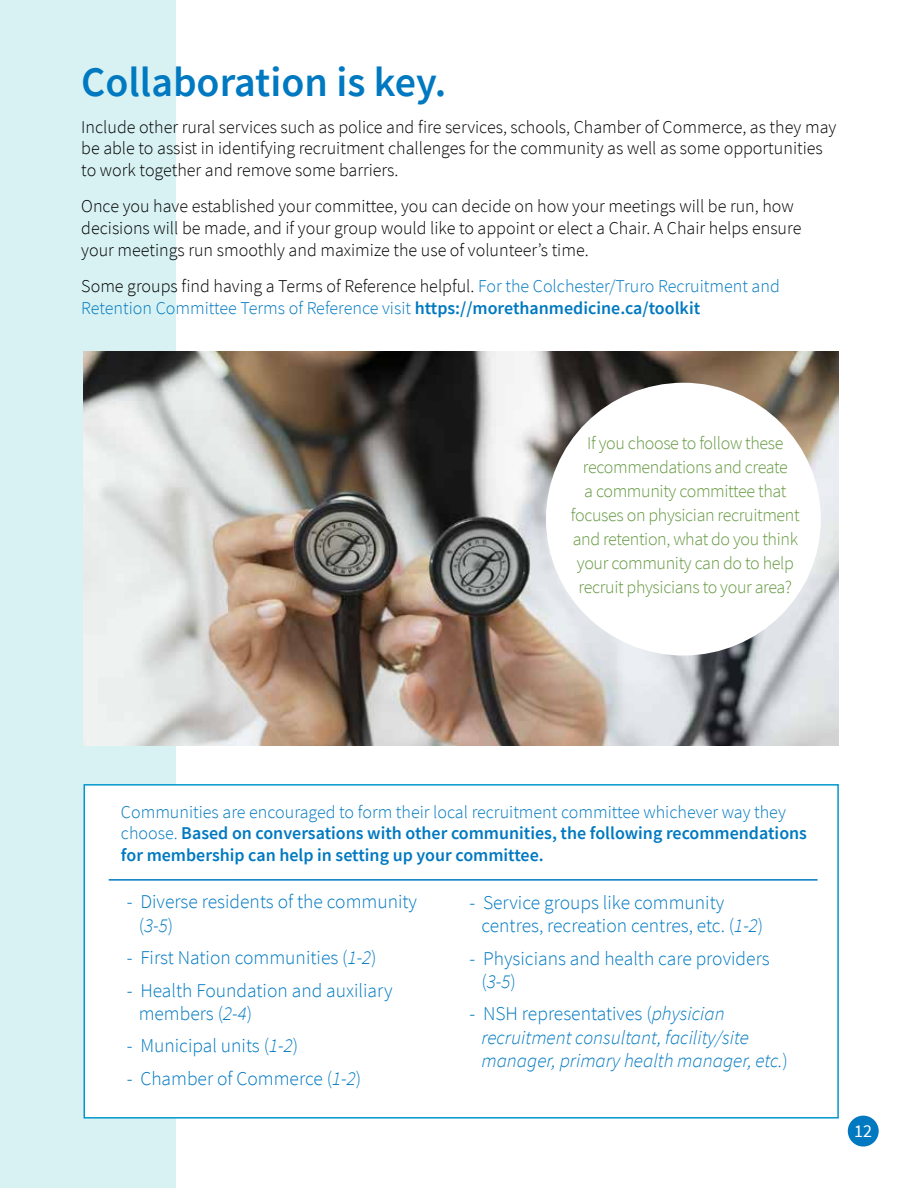
<style>
.page{position:relative;width:918px;height:1188px;background:#fff}
.page>*{position:absolute;margin:0;border:0;box-sizing:border-box;transform-origin:0 0}
.t1{font:600 42px "Source Sans Pro";color:#0079c1}
.t2{font:300 19.5px/23.4px "Source Sans Pro";color:#0079c1}
.t3{font:italic 300 19.5px/23.4px "Source Sans Pro";color:#0079c1}
.t4{font:300 18px/21.6px "Source Sans Pro";color:#000}
.t5{font:600 18px/21.6px "Source Sans Pro";color:#0079c1}
.t6{font:300 18px/24px "Source Sans Pro";letter-spacing:-.02em;color:#659941;text-align:center}
.t7{font:300 18px/21.6px "Source Sans Pro";color:#0079c1}
.t8{font:18px "Source Sans Pro";color:#fff}
.s1{color:#000}
.s2{font-weight:600}
.s3{font-weight:300}
.s4{font-style:italic}
.s5{font-style:normal}
</style>
<div class="page">
<div style="left:848px;top:1116px;width:31px;height:31px;background:#0079c1;border-radius:50%"></div>
<div style="left:0;top:0;width:175px;height:1188px;background:#d8f2f3"></div>
<div style="left:83px;top:784px;width:756px;height:335px;background:#fff;border:2px solid #09c"></div>
<hr style="left:109px;top:879px;width:709px;height:2px;background:#0079c1">
<img style="left:83px;top:351px;width:756px;height:395px">
<div style="left:546px;top:383px;width:275px;height:273px;background:#fff;border-radius:50%"></div>
<h1 class="t1" style="left:81px;top:54px;width:367px">Collaboration is key.</h1>
<p class="t4" style="left:81px;top:116px;width:757px">Include other rural services such as police and fire services, schools, Chamber of Commerce, as they may be able to assist in identifying recruitment challenges for the community as well as some opportunities to work together and remove some barriers.</p>
<p class="t4" style="left:81px;top:196px;width:722px">Once you have established your committee, you can decide on how your meetings will be run, how decisions will be made, and if your group would like to appoint or elect a Chair. A Chair helps ensure your meetings run smoothly and maximize the use of volunteer’s time.</p>
<p class="t7" style="left:81px;top:275px;width:700px"><span class="s1">Some groups find having a Terms of Reference helpful.</span> For the Colchester/Truro Recruitment and<br>Retention Committee Terms of Reference visit <span class="s2">https://morethanmedicine.ca/toolkit</span></p>
<p class="t6" style="left:571px;top:431px;width:230px">If you choose to follow these recommendations and create<br>a community committee that focuses on physician recruitment and retention, what do you think your community can do to help recruit physicians to your area?</p>
<p class="t5" style="left:121px;top:801px;width:688px"><span class="s3">Communities are encouraged to form their local recruitment committee whichever way they choose.</span> Based on conversations with other communities, the following recommendations for membership can help in setting up your committee.</p>
<p class="t2" style="left:139px;top:890px;width:280px;text-indent:-12px">- Diverse residents of the community (<span class="s4">3-5</span>)</p>
<p class="t2" style="left:127px;top:946px;width:252px">- First Nation communities (<span class="s4">1-2</span>)</p>
<p class="t2" style="left:139px;top:978px;width:255px;text-indent:-12px">- Health Foundation and auxiliary members (<span class="s4">2-4</span>)</p>
<p class="t2" style="left:127px;top:1034px;width:173px">- Municipal units (<span class="s4">1-2</span>)</p>
<p class="t2" style="left:127px;top:1067px;width:236px">- Chamber of Commerce (<span class="s4">1-2</span>)</p>
<p class="t2" style="left:481px;top:891px;width:283px;text-indent:-12px">- Service groups like community centres, recreation centres, etc. (<span class="s4">1-2</span>)</p>
<p class="t2" style="left:481px;top:946px;width:290px;text-indent:-12px">- Physicians and health care providers (<span class="s4">3-5</span>)</p>
<p class="t3" style="left:481px;top:1002px;width:308px;text-indent:-12px"><span class="s5">- NSH representatives (</span>physician recruitment consultant, facility/site manager, primary health manager, etc.<span class="s5">)</span></p>
<p class="t8" style="left:854px;top:1119px;width:19px">12</p>
</div>
